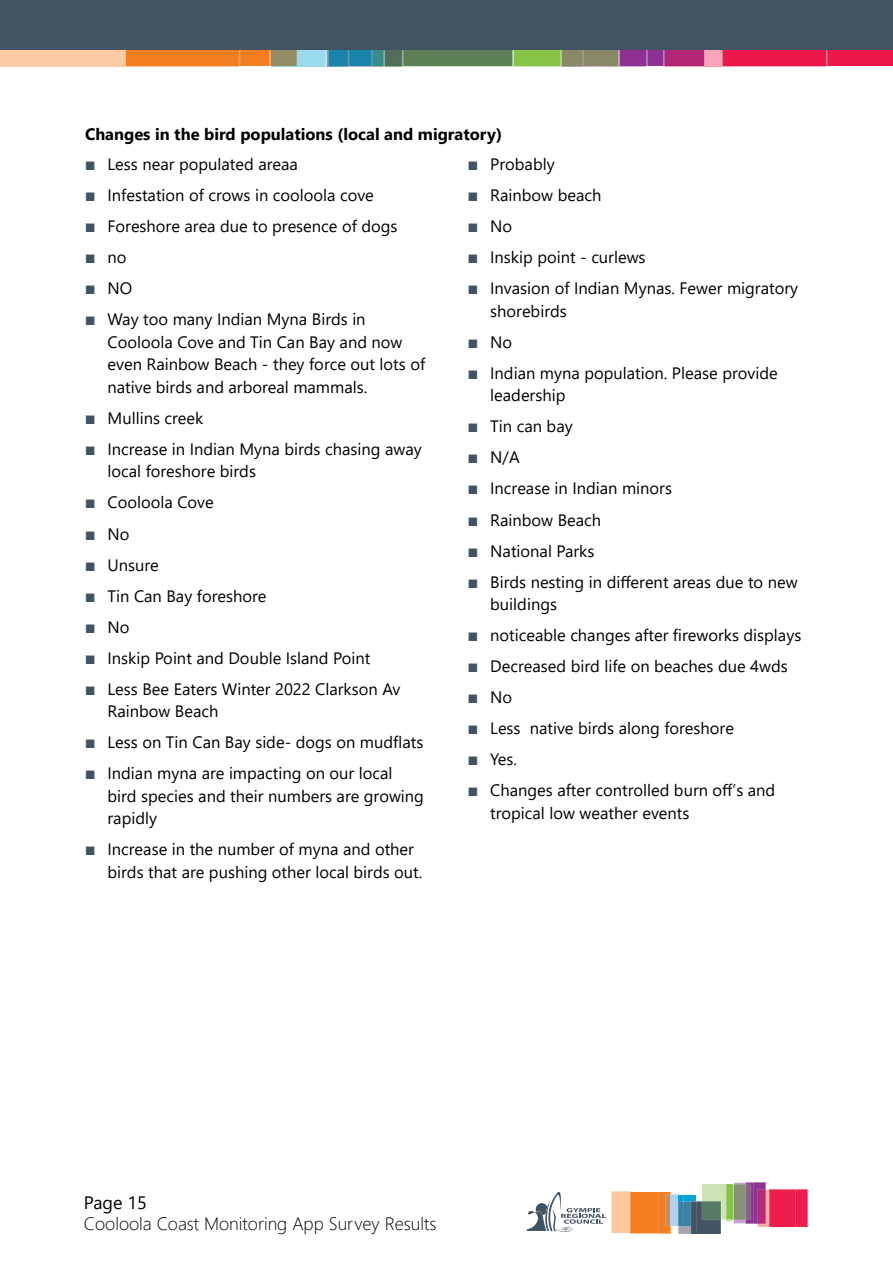
<style>
.page{position:relative;width:893px;height:1263px;background:#fff}
.page>*{position:absolute;margin:0;border:0;box-sizing:border-box;transform-origin:0 0}
.t1{font:300 18px "Segoe UI";color:#000}
.t2{font:18px "Segoe UI";color:#000}
.t3{font:16.5px/22.5px "Segoe UI";color:#000}
.t4{font:700 16.5px "Segoe UI";color:#000}
.s1{font-size:12px;color:#425364}
</style>
<div class="page">
<svg style="left:527px;top:1182px;width:281px;height:52px"></svg>
<div style="left:0;top:0;width:893px;height:58px;background:#425364"></div>
<svg style="left:0;top:51px;width:893px;height:15px;background:#b67769"></svg>
<p class="t4" style="left:85px;top:118px;width:419px">Changes in the bird populations (local and migratory)</p>
<p class="t3" style="left:85px;top:152px;width:214px"><span class="s1">■</span> Less near populated areaa</p>
<p class="t3" style="left:85px;top:183px;width:290px"><span class="s1">■</span> Infestation of crows in cooloola cove</p>
<p class="t3" style="left:85px;top:214px;width:314px"><span class="s1">■</span> Foreshore area due to presence of dogs</p>
<p class="t3" style="left:85px;top:245px;width:43px"><span class="s1">■</span> no</p>
<p class="t3" style="left:85px;top:276px;width:49px"><span class="s1">■</span> NO</p>
<p class="t3" style="left:108px;top:307px;width:319px;text-indent:-22px"><span class="s1">■</span> Way too many Indian Myna Birds in Cooloola Cove and Tin Can Bay and now even Rainbow Beach - they force out lots of native birds and arboreal mammals.</p>
<p class="t3" style="left:85px;top:405px;width:120px"><span class="s1">■</span> Mullins creek</p>
<p class="t3" style="left:108px;top:436px;width:316px;text-indent:-22px"><span class="s1">■</span> Increase in Indian Myna birds chasing away local foreshore birds</p>
<p class="t3" style="left:85px;top:490px;width:130px"><span class="s1">■</span> Cooloola Cove</p>
<p class="t3" style="left:85px;top:521px;width:46px"><span class="s1">■</span> No</p>
<p class="t3" style="left:85px;top:552px;width:75px"><span class="s1">■</span> Unsure</p>
<p class="t3" style="left:85px;top:583px;width:183px"><span class="s1">■</span> Tin Can Bay foreshore</p>
<p class="t3" style="left:85px;top:614px;width:46px"><span class="s1">■</span> No</p>
<p class="t3" style="left:85px;top:645px;width:287px"><span class="s1">■</span> Inskip Point and Double Island Point</p>
<p class="t3" style="left:108px;top:676px;width:294px;text-indent:-22px"><span class="s1">■</span> Less Bee Eaters Winter 2022 Clarkson Av<br>Rainbow Beach</p>
<p class="t3" style="left:85px;top:729px;width:340px"><span class="s1">■</span> Less on Tin Can Bay side- dogs on mudflats</p>
<p class="t3" style="left:108px;top:760px;width:318px;text-indent:-22px"><span class="s1">■</span> Indian myna are impacting on our local bird species and their numbers are growing rapidly</p>
<p class="t3" style="left:108px;top:836px;width:316px;text-indent:-22px"><span class="s1">■</span> Increase in the number of myna and other birds that are pushing other local birds out.</p>
<p class="t3" style="left:468px;top:152px;width:88px"><span class="s1">■</span> Probably</p>
<p class="t3" style="left:468px;top:183px;width:135px"><span class="s1">■</span> Rainbow beach</p>
<p class="t3" style="left:468px;top:214px;width:46px"><span class="s1">■</span> No</p>
<p class="t3" style="left:468px;top:245px;width:179px"><span class="s1">■</span> Inskip point - curlews</p>
<p class="t3" style="left:490px;top:276px;width:309px;text-indent:-22px"><span class="s1">■</span> Invasion of Indian Mynas. Fewer migratory shorebirds</p>
<p class="t3" style="left:468px;top:329px;width:46px"><span class="s1">■</span> No</p>
<p class="t3" style="left:490px;top:360px;width:289px;text-indent:-22px"><span class="s1">■</span> Indian myna population. Please provide leadership</p>
<p class="t3" style="left:468px;top:414px;width:106px"><span class="s1">■</span> Tin can bay</p>
<p class="t3" style="left:468px;top:445px;width:53px"><span class="s1">■</span> N/A</p>
<p class="t3" style="left:468px;top:476px;width:206px"><span class="s1">■</span> Increase in Indian minors</p>
<p class="t3" style="left:468px;top:507px;width:135px"><span class="s1">■</span> Rainbow Beach</p>
<p class="t3" style="left:468px;top:538px;width:128px"><span class="s1">■</span> National Parks</p>
<p class="t3" style="left:490px;top:569px;width:309px;text-indent:-22px"><span class="s1">■</span> Birds nesting in different areas due to new buildings</p>
<p class="t3" style="left:468px;top:622px;width:335px"><span class="s1">■</span> noticeable changes after fireworks displays</p>
<p class="t3" style="left:468px;top:653px;width:322px"><span class="s1">■</span> Decreased bird life on beaches due 4wds</p>
<p class="t3" style="left:468px;top:684px;width:46px"><span class="s1">■</span> No</p>
<p class="t3" style="left:468px;top:715px;width:268px"><span class="s1">■</span> Less native birds along foreshore</p>
<p class="t3" style="left:468px;top:746px;width:51px"><span class="s1">■</span> Yes.</p>
<p class="t3" style="left:490px;top:777px;width:287px;text-indent:-22px"><span class="s1">■</span> Changes after controlled burn off’s and tropical low weather events</p>
<p class="t2" style="left:84px;top:1185px;width:64px">Page 15</p>
<p class="t1" style="left:84px;top:1207px;width:354px">Cooloola Coast Monitoring App Survey Results</p>
</div>
